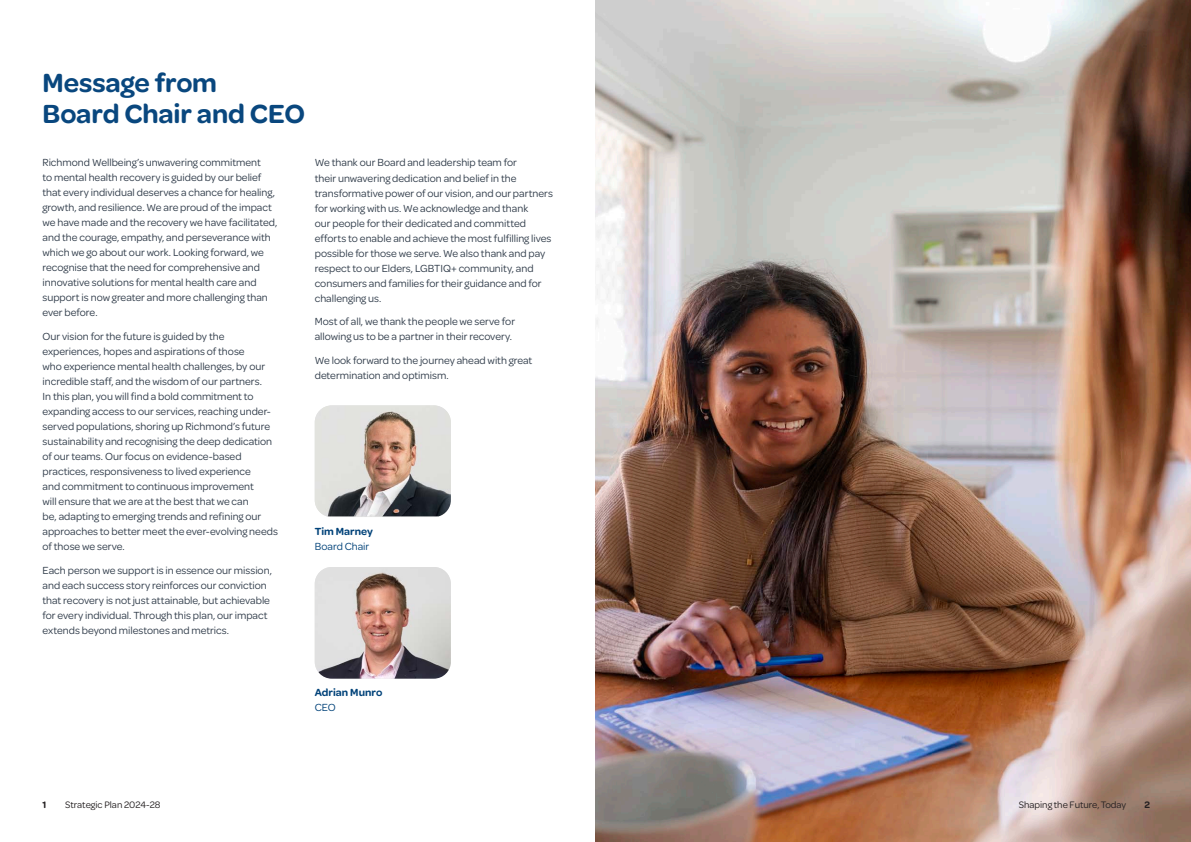
<style>
.page{position:relative;width:1191px;height:842px;background:#fff}
.page>*{position:absolute;margin:0;border:0;box-sizing:border-box;transform-origin:0 0}
.Heading_1{font:600 28px/31px "Omnes";letter-spacing:-.005em;color:#09477e}
.Body{font:11px/15px "Omnes";color:#2f3b49}
.Body-2{font:11px/15px "Omnes";color:#004279}
.Body-3{font:600 11px/15px "Omnes";letter-spacing:.005em;color:#004279}
.t1{font:10px "Omnes";color:#231f20}
.t2{font:600 10px "Omnes";color:#231f20}
.s1{font-weight:600}
.s2{font-weight:400}
</style>
<div class="page">
<img style="left:595px;top:0;width:596px;height:842px">
<img style="left:315px;top:405px;width:136px;height:111px">
<img style="left:315px;top:567px;width:136px;height:112px">
<p class="Heading_1" style="left:43px;top:65px;width:264px">Message from<br>Board Chair and CEO</p>
<p class="Body" style="left:43px;top:155px;width:236px">Richmond Wellbeing’s unwavering commitment<br>to mental health recovery is guided by our belief that every individual deserves a chance for healing, growth, and resilience. We are proud of the impact we have made and the recovery we have facilitated, and the courage, empathy, and perseverance with which we go about our work. Looking forward, we recognise that the need for comprehensive and innovative solutions for mental health care and support is now greater and more challenging than ever before.</p>
<p class="Body" style="left:43px;top:328px;width:237px">Our vision for the future is guided by the experiences, hopes and aspirations of those<br>who experience mental health challenges, by our incredible staff, and the wisdom of our partners.<br>In this plan, you will find a bold commitment to expanding access to our services, reaching under&shy;served populations, shoring up Richmond’s future sustainability and recognising the deep dedication of our teams. Our focus on evidence-based practices, responsiveness to lived experience<br>and commitment to continuous improvement<br>will ensure that we are at the best that we can<br>be, adapting to emerging trends and refining our approaches to better meet the ever-evolving needs of those we serve.</p>
<p class="Body" style="left:43px;top:562px;width:231px">Each person we support is in essence our mission, and each success story reinforces our conviction that recovery is not just attainable, but achievable for every individual. Through this plan, our impact extends beyond milestones and metrics.</p>
<p class="Body" style="left:315px;top:155px;width:240px">We thank our Board and leadership team for<br>their unwavering dedication and belief in the transformative power of our vision, and our partners for working with us. We acknowledge and thank<br>our people for their dedicated and committed efforts to enable and achieve the most fulfilling lives possible for those we serve. We also thank and pay respect to our Elders, LGBTIQ+ community, and consumers and families for their guidance and for challenging us.</p>
<p class="Body" style="left:315px;top:313px;width:202px">Most of all, we thank the people we serve for allowing us to be a partner in their recovery.</p>
<p class="Body" style="left:315px;top:352px;width:219px">We look forward to the journey ahead with great determination and optimism.</p>
<p class="Body-2" style="left:315px;top:523px;width:60px"><span class="s1">Tim Marney<br></span>Board Chair</p>
<p class="Body-3" style="left:315px;top:684px;width:69px">Adrian Munro<br><span class="s2">CEO</span></p>
<p class="t2" style="left:43px;top:798px;width:5px">1</p>
<p class="t1" style="left:65px;top:798px;width:97px">Strategic Plan 2024-28</p>
<p class="t1" style="left:1018px;top:798px;width:109px">Shaping the Future, Today</p>
<p class="t2" style="left:1144px;top:798px;width:7px">2</p>
</div>
